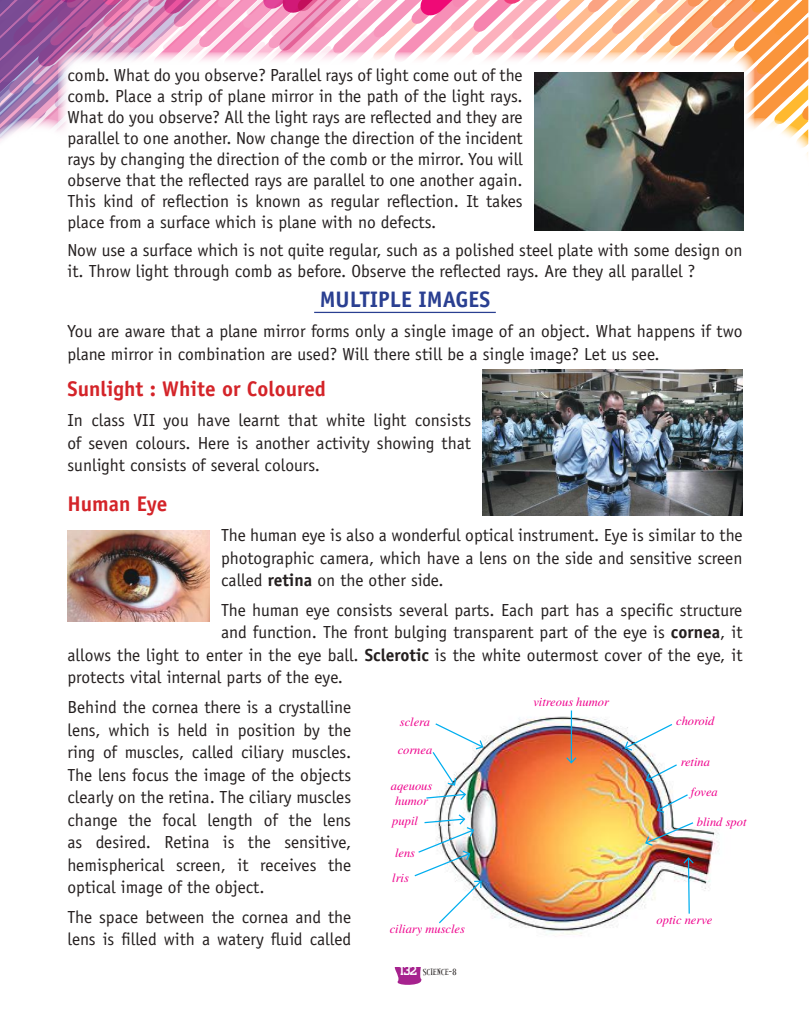
<style>
.page{position:relative;width:810px;height:1035px;background:#fff}
.page>*{position:absolute;margin:0;border:0;box-sizing:border-box;transform-origin:0 0}
.t1{font:700 22.5px "Officina Sans";color:#2a3f91}
.t2{font:700 21.25px "Officina Sans";color:#d42429}
.t3{font:17.5px/22.5px "Officina Sans";color:#241f1f;text-align:justify}
.t4{font:italic 12.5px/15px "Times";color:#ee008c;text-align:center}
.t5{font:8.75px "Alleycat ICG";color:#241f1f}
.s1{font-weight:700}
.s2{font-family:"Cash Font";font-size:13.75px;color:#fff}
</style>
<div class="page">
<svg style="left:394px;top:967px;width:28px;height:18px"></svg>
<svg style="left:0;top:0;width:809px;height:156px"></svg>
<div style="left:58px;top:52px;width:697px;height:507px;background:#fff;border-radius:15px"></div>
<hr style="left:314px;top:312px;width:182px;height:1px;background:#2a3f91">
<img style="left:534px;top:72px;width:209px;height:159px">
<img style="left:482px;top:369px;width:260px;height:147px">
<img style="left:68px;top:531px;width:142px;height:90px">
<img style="left:437px;top:710px;width:283px;height:226px">
<hr style="left:571px;top:711px;width:1px;height:52px;background:#00aeef">
<svg style="left:565px;top:756px;width:13px;height:9px"></svg>
<svg style="left:624px;top:723px;width:50px;height:28px"></svg>
<svg style="left:645px;top:763px;width:33px;height:21px"></svg>
<svg style="left:644px;top:821px;width:51px;height:26px"></svg>
<svg style="left:682px;top:856px;width:13px;height:59px"></svg>
<svg style="left:656px;top:793px;width:33px;height:21px"></svg>
<img style="left:426px;top:722px;width:58px;height:79px">
<img style="left:414px;top:813px;width:69px;height:112px">
<p class="t3" style="left:68px;top:64px;width:457px;line-height:21px">comb. What do you observe? Parallel rays of light come out of the comb. Place a strip of plane mirror in the path of the light rays.<br>What do you observe? All the light rays are reflected and they are parallel to one another. Now change the direction of the incident rays by changing the direction of the comb or the mirror. You will observe that the reflected rays are parallel to one another again.<br>This kind of reflection is known as regular reflection. It takes place from a surface which is plane with no defects.</p>
<p class="t3" style="left:68px;top:239px;width:677px;line-height:21px">Now use a surface which is not quite regular, such as a polished steel plate with some design on it. Throw light through comb as before. Observe the reflected rays. Are they all parallel ?</p>
<p class="t1" style="left:320px;top:286px;width:172px">MULTIPLE IMAGES</p>
<p class="t3" style="left:68px;top:320px;width:677px">You are aware that a plane mirror forms only a single image of an object. What happens if two plane mirror in combination are used? Will there still be a single image? Let us see.</p>
<p class="t2" style="left:68px;top:376px;width:260px">Sunlight : White or Coloured</p>
<p class="t3" style="left:68px;top:409px;width:405px">In class VII you have learnt that white light consists of seven colours. Here is another activity showing that sunlight consists of several colours.</p>
<p class="t2" style="left:68px;top:491px;width:101px">Human Eye</p>
<p class="t3" style="left:221px;top:524px;width:523px">The human eye is also a wonderful optical instrument. Eye is similar to the photographic camera, which have a lens on the side and sensitive screen called <span class="s1">retina</span> on the other side.</p>
<p class="t3" style="left:221px;top:599px;width:523px">The human eye consists several parts. Each part has a specific structure</p>
<p class="t3" style="left:221px;top:621px;width:523px">and function. The front bulging transparent part of the eye is <span class="s1">cornea</span>, it</p>
<p class="t3" style="left:68px;top:644px;width:677px">allows the light to enter in the eye ball. <span class="s1">Sclerotic</span> is the white outermost cover of the eye, it</p>
<p class="t3" style="left:68px;top:666px;width:277px">protects vital internal parts of the eye.</p>
<p class="t3" style="left:68px;top:696px;width:285px">Behind the cornea there is a crystalline lens, which is held in position by the ring of muscles, called ciliary muscles.<br>The lens focus the image of the objects clearly on the retina. The ciliary muscles change the focal length of the lens as desired. Retina is the sensitive, hemispherical screen, it receives the optical image of the object.</p>
<p class="t3" style="left:68px;top:906px;width:285px">The space between the cornea and the lens is filled with a watery fluid called</p>
<p class="t4" style="left:533px;top:694px;width:77px">vitreous humor</p>
<p class="t4" style="left:676px;top:713px;width:40px">choroid</p>
<p class="t4" style="left:400px;top:714px;width:32px">sclera</p>
<p class="t4" style="left:398px;top:742px;width:36px">cornea</p>
<p class="t4" style="left:681px;top:754px;width:31px">retina</p>
<p class="t4" style="left:391px;top:778px;width:43px">aqeuous humor</p>
<p class="t4" style="left:691px;top:785px;width:28px">fovea</p>
<p class="t4" style="left:697px;top:814px;width:51px">blind spot</p>
<p class="t4" style="left:392px;top:813px;width:27px">pupil</p>
<p class="t4" style="left:392px;top:841px;width:24px;line-height:24.6px;text-align:left">lens lris</p>
<p class="t4" style="left:657px;top:913px;width:57px">optic nerve</p>
<p class="t4" style="left:390px;top:921px;width:77px">ciliary muscles</p>
<p class="t5" style="left:400px;top:967px;width:58px"><span class="s2">132</span> SCIENCE-8</p>
</div>
